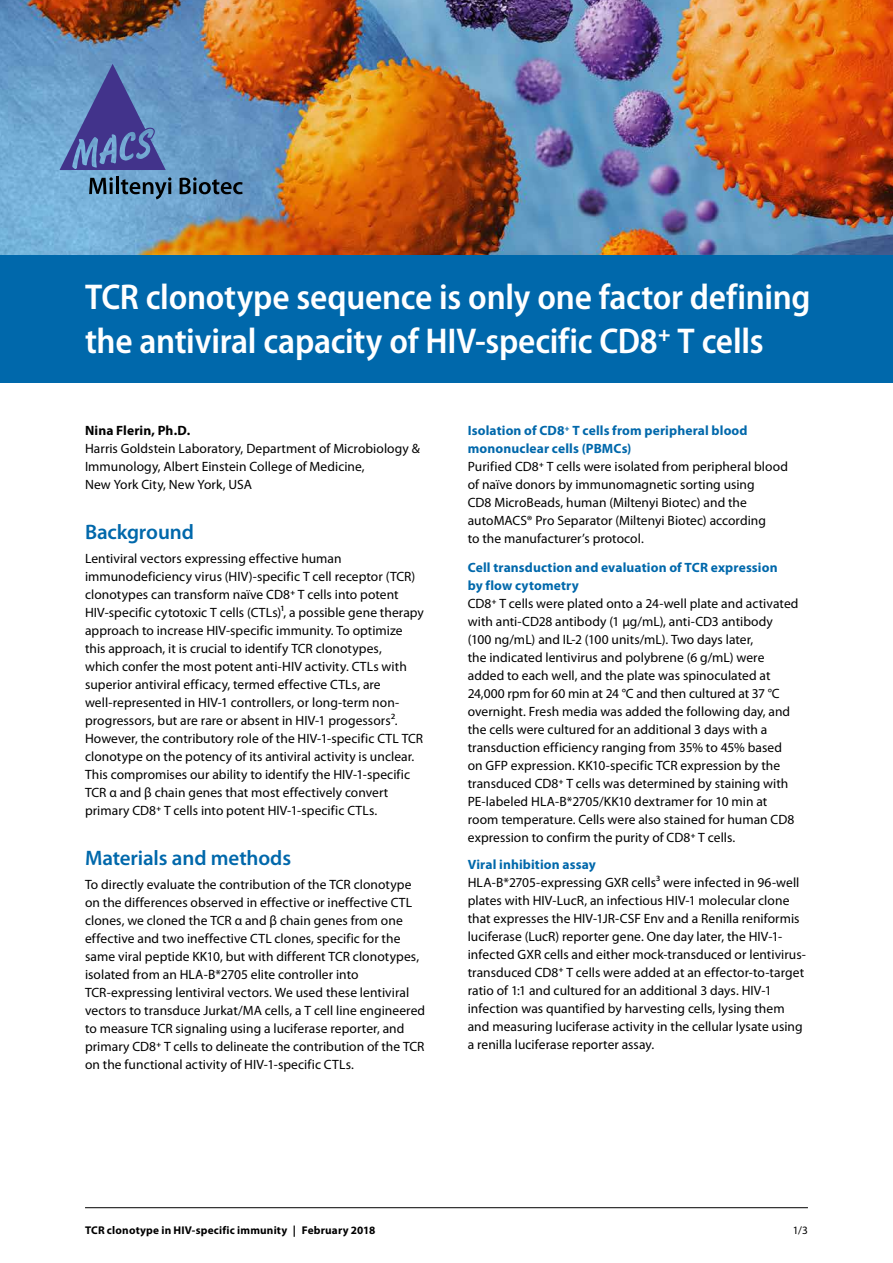
<style>
.page{position:relative;width:893px;height:1263px;background:#fff}
.page>*{position:absolute;margin:0;border:0;box-sizing:border-box;transform-origin:0 0}
.t1{font:600 semi-condensed 36px/43.5px "Myriad Pro";letter-spacing:-.01em;color:#fff}
.t2{font:600 21px "Myriad Pro";letter-spacing:-.005em;color:#0068ab}
.t3{font:13.5px/18px "Myriad Pro";letter-spacing:.005em;color:#000}
.t4{font:700 13.5px "Myriad Pro";letter-spacing:.01em;color:#0068ab}
.t5{font:700 13.5px "Myriad Pro";letter-spacing:.01em;color:#000}
.t6{font:700 11.25px "Myriad Pro";letter-spacing:.015em;color:#000}
.t7{font:11.25px "Myriad Pro";color:#000}
.s1{font-weight:700;color:#0068ab}
</style>
<div class="page">
<img style="left:0;top:0;width:893px;height:255px">
<div style="left:0;top:255px;width:893px;height:128px;background:#0068ab"></div>
<hr style="left:85px;top:1207px;width:723px;height:1px;background:#000">
<svg style="left:60px;top:64px;width:106px;height:106px;background:#5b73b0"></svg>
<svg style="left:89px;top:177px;width:24px;height:17px"></svg>
<hr style="left:116px;top:177px;width:3px;height:17px;background:#000">
<svg style="left:121px;top:177px;width:50px;height:22px"></svg>
<svg style="left:180px;top:177px;width:63px;height:17px"></svg>
<h1 class="t1" style="left:85px;top:276px;width:727px">TCR clonotype sequence is only one factor defining the antiviral capacity of HIV-specific CD8<sup>+</sup> T cells</h1>
<p class="t5" style="left:85px;top:423px;width:107px">Nina Flerin, Ph.D.</p>
<p class="t3" style="left:85px;top:440px;width:336px">Harris Goldstein Laboratory, Department of Microbiology &amp;<br>Immunology, Albert Einstein College of Medicine,<br>New York City, New York, USA</p>
<h2 class="t2" style="left:85px;top:520px;width:110px">Background</h2>
<p class="t3" style="left:85px;top:550px;width:340px">Lentiviral vectors expressing effective human immunodeficiency virus (HIV)-specific T cell receptor (TCR) clonotypes can transform naïve CD8<sup>+</sup> T cells into potent HIV-specific cytotoxic T cells (CTLs)¹, a possible gene therapy approach to increase HIV-specific immunity. To optimize this approach, it is crucial to identify TCR clonotypes,<br>which confer the most potent anti-HIV activity. CTLs with superior antiviral efficacy, termed effective CTLs, are well-represented in HIV-1 controllers, or long-term non&shy;progressors, but are rare or absent in HIV-1 progessors².<br>However, the contributory role of the HIV-1-specific CTL TCR clonotype on the potency of its antiviral activity is unclear.<br>This compromises our ability to identify the HIV-1-specific TCR α and β chain genes that most effectively convert primary CD8<sup>+</sup> T cells into potent HIV-1-specific CTLs.</p>
<h2 class="t2" style="left:85px;top:846px;width:208px">Materials and methods</h2>
<p class="t3" style="left:85px;top:876px;width:342px">To directly evaluate the contribution of the TCR clonotype on the differences observed in effective or ineffective CTL clones, we cloned the TCR α and β chain genes from one effective and two ineffective CTL clones, specific for the same viral peptide KK10, but with different TCR clonotypes, isolated from an HLA-B*2705 elite controller into TCR-expressing lentiviral vectors. We used these lentiviral vectors to transduce Jurkat/MA cells, a T cell line engineered to measure TCR signaling using a luciferase reporter, and primary CD8<sup>+</sup> T cells to delineate the contribution of the TCR on the functional activity of HIV-1-specific CTLs.</p>
<p class="t3" style="left:468px;top:422px;width:322px"><span class="s1">Isolation of CD8</span><sup>+</sup> <span class="s1">T cells from peripheral blood mononuclear cells (PBMCs)<br></span>Purified CD8<sup>+</sup> T cells were isolated from peripheral blood of naïve donors by immunomagnetic sorting using<br>CD8 MicroBeads, human (Miltenyi Biotec) and the autoMACS® Pro Separator (Miltenyi Biotec) according<br>to the manufacturer’s protocol.</p>
<p class="t3" style="left:468px;top:559px;width:332px"><span class="s1">Cell transduction and evaluation of TCR expression<br>by flow cytometry<br></span>CD8<sup>+</sup> T cells were plated onto a 24-well plate and activated with anti-CD28 antibody (1 µg/mL), anti-CD3 antibody (100 ng/mL) and IL-2 (100 units/mL). Two days later,<br>the indicated lentivirus and polybrene (6 g/mL) were added to each well, and the plate was spinoculated at 24,000 rpm for 60 min at 24 °C and then cultured at 37 °C overnight. Fresh media was added the following day, and the cells were cultured for an additional 3 days with a transduction efficiency ranging from 35% to 45% based on GFP expression. KK10-specific TCR expression by the transduced CD8<sup>+</sup> T cells was determined by staining with PE-labeled HLA-B*2705/KK10 dextramer for 10 min at room temperature. Cells were also stained for human CD8 expression to confirm the purity of CD8<sup>+</sup> T cells.</p>
<p class="t4" style="left:468px;top:856px;width:129px">Viral inhibition assay</p>
<p class="t3" style="left:468px;top:873px;width:340px">HLA-B*2705-expressing GXR cells³ were infected in 96-well plates with HIV-LucR, an infectious HIV-1 molecular clone that expresses the HIV-1JR-CSF Env and a Renilla reniformis luciferase (LucR) reporter gene. One day later, the HIV-1- infected GXR cells and either mock-transduced or lentivirus&shy;transduced CD8<sup>+</sup> T cells were added at an effector-to-target ratio of 1:1 and cultured for an additional 3 days. HIV-1 infection was quantified by harvesting cells, lysing them and measuring luciferase activity in the cellular lysate using a renilla luciferase reporter assay.</p>
<p class="t6" style="left:85px;top:1223px;width:292px">TCR clonotype in HIV-specific immunity | February 2018</p>
<p class="t7" style="left:793px;top:1223px;width:17px">1/3</p>
</div>
